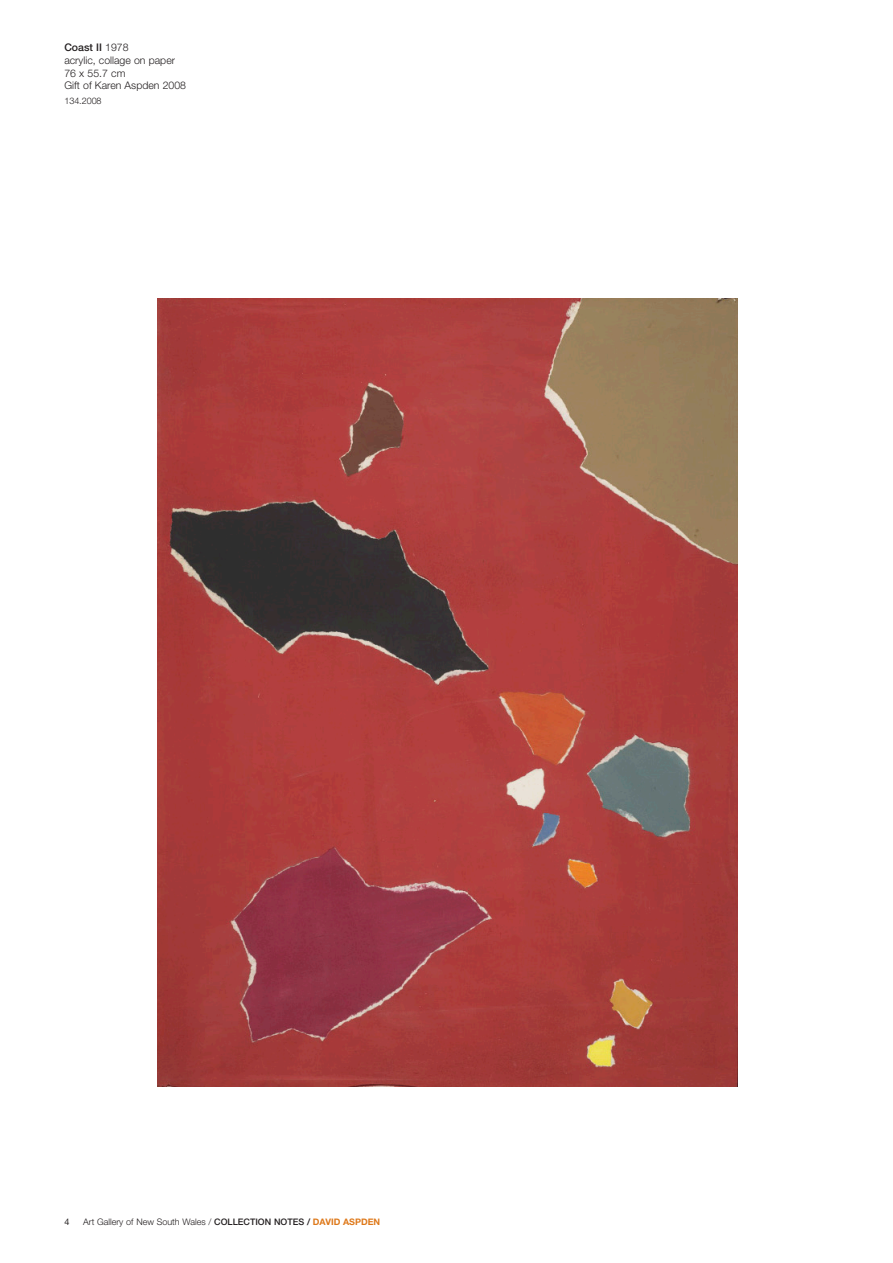
<style>
.page{position:relative;width:893px;height:1263px;background:#fff}
.page>*{position:absolute;margin:0;border:0;box-sizing:border-box;transform-origin:0 0}
.pic_caption{font:300 10.5px "Helvetica Neue";color:#231f20}
.pic_caption-2{font:500 10.5px "Helvetica Neue";color:#231f20}
.details_6pt{font:300 9px "Helvetica Neue";color:#231f20}
.t1{font:9px "Helvetica Neue";color:#231f20}
.s1{font-weight:300}
.s2{font-weight:500}
.s3{font-weight:700;color:#de791b}
</style>
<div class="page">
<img style="left:157px;top:298px;width:580px;height:788px">
<p class="pic_caption-2" style="left:64px;top:41px;width:66px">Coast II <span class="s1">1978</span></p>
<p class="pic_caption" style="left:64px;top:54px;width:112px">acrylic, collage on paper</p>
<p class="pic_caption" style="left:64px;top:66px;width:62px">76 x 55.7 cm</p>
<p class="pic_caption" style="left:64px;top:79px;width:123px">Gift of Karen Aspden 2008</p>
<p class="details_6pt" style="left:64px;top:95px;width:39px">134.2008</p>
<p class="t1" style="left:64px;top:1216px;width:7px">4</p>
<p class="details_6pt" style="left:83px;top:1216px;width:298px">Art Gallery of New South Wales / <span class="s2">COLLECTION NOTES /</span> <span class="s3">DAVID ASPDEN</span></p>
</div>
